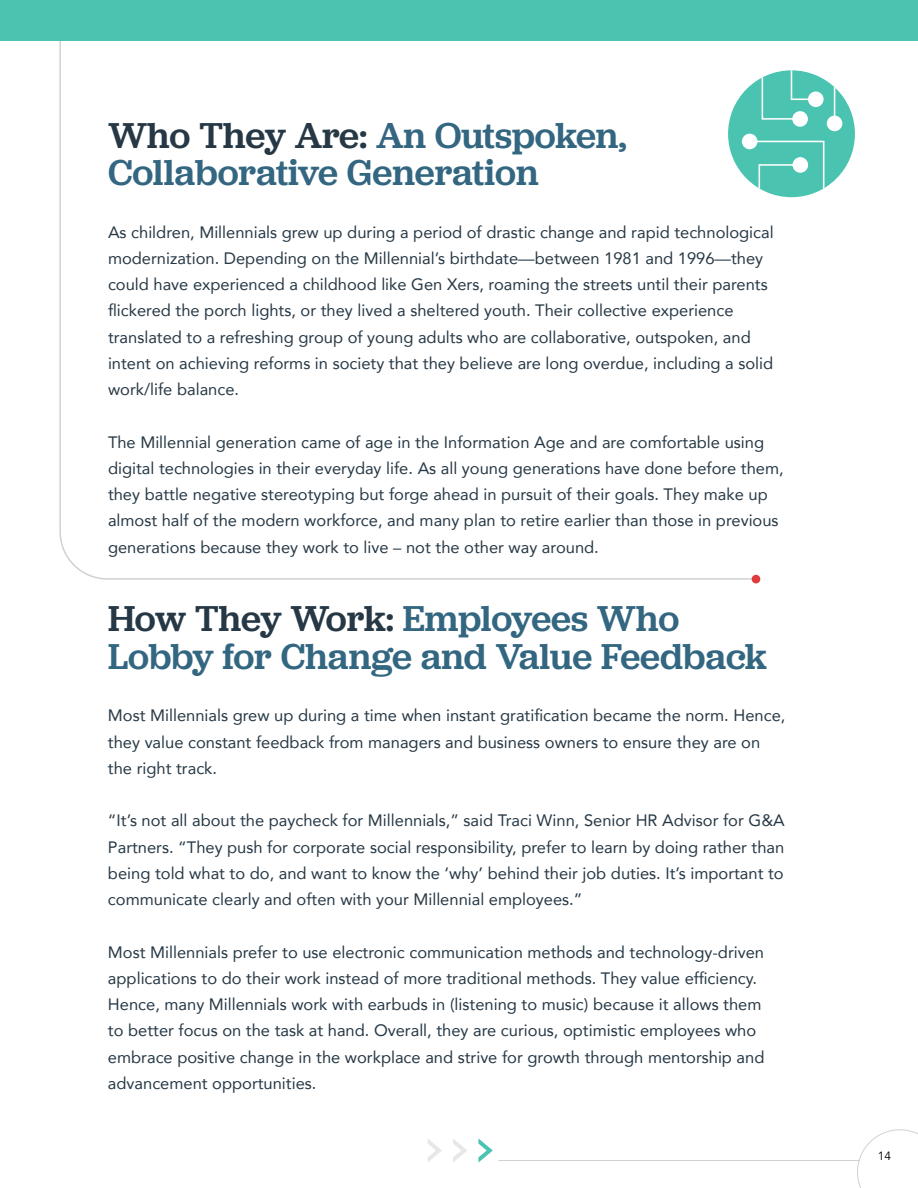
<style>
.page{position:relative;width:918px;height:1188px;background:#fff}
.page>*{position:absolute;margin:0;border:0;box-sizing:border-box;transform-origin:0 0}
.t1{font:500 37.5px/37.5px "Jubilat";letter-spacing:-.005em;color:#336680}
.t2{font:16.5px/26.2px "Avenir";color:#263845}
.t3{font:12px "Avenir";color:#000}
.s1{color:#263845}
</style>
<div class="page">
<svg style="left:453px;top:1139px;width:14px;height:23px"></svg>
<svg style="left:428px;top:1139px;width:14px;height:23px"></svg>
<svg style="left:478px;top:1129px;width:440px;height:59px"></svg>
<svg style="left:59px;top:40px;width:698px;height:540px"></svg>
<div style="left:0;top:0;width:918px;height:40px;background:#4ac4b0"></div>
<div style="left:752px;top:575px;width:8px;height:8px;background:#e03a3e;border-radius:50%"></div>
<div style="left:728px;top:70px;width:127px;height:127px;background:#4ac4b0;border-radius:50%"></div>
<svg style="left:748px;top:69px;width:88px;height:121px"></svg>
<div style="left:827px;top:116px;width:15px;height:15px;background:#fff;border-radius:50%"></div>
<div style="left:792px;top:111px;width:16px;height:16px;background:#fff;border-radius:50%"></div>
<div style="left:808px;top:91px;width:16px;height:16px;background:#fff;border-radius:50%"></div>
<div style="left:742px;top:134px;width:15px;height:15px;background:#fff;border-radius:50%"></div>
<div style="left:793px;top:157px;width:15px;height:16px;background:#fff;border-radius:50%"></div>
<h1 class="t1" style="left:108px;top:115px;width:520px"><span class="s1">Who They Are:</span> An Outspoken,<br>Collaborative Generation</h1>
<p class="t2" style="left:108px;top:218px;width:667px">As children, Millennials grew up during a period of drastic change and rapid technological modernization. Depending on the Millennial’s birthdate—between 1981 and 1996—they could have experienced a childhood like Gen Xers, roaming the streets until their parents flickered the porch lights, or they lived a sheltered youth. Their collective experience translated to a refreshing group of young adults who are collaborative, outspoken, and intent on achieving reforms in society that they believe are long overdue, including a solid work/life balance.</p>
<p class="t2" style="left:108px;top:428px;width:677px">The Millennial generation came of age in the Information Age and are comfortable using digital technologies in their everyday life. As all young generations have done before them, they battle negative stereotyping but forge ahead in pursuit of their goals. They make up almost half of the modern workforce, and many plan to retire earlier than those in previous generations because they work to live – not the other way around.</p>
<h1 class="t1" style="left:108px;top:599px;width:660px"><span class="s1">How They Work:</span> Employees Who<br>Lobby for Change and Value Feedback</h1>
<p class="t2" style="left:108px;top:702px;width:679px">Most Millennials grew up during a time when instant gratification became the norm. Hence, they value constant feedback from managers and business owners to ensure they are on the right track.</p>
<p class="t2" style="left:108px;top:807px;width:678px;text-align:justify">“It’s not all about the paycheck for Millennials,” said Traci Winn, Senior HR Advisor for G&amp;A Partners. “They push for corporate social responsibility, prefer to learn by doing rather than being told what to do, and want to know the ‘why’ behind their job duties. It’s important to communicate clearly and often with your Millennial employees.”</p>
<p class="t2" style="left:108px;top:938px;width:658px">Most Millennials prefer to use electronic communication methods and technology-driven applications to do their work instead of more traditional methods. They value efficiency.<br>Hence, many Millennials work with earbuds in (listening to music) because it allows them to better focus on the task at hand. Overall, they are curious, optimistic employees who embrace positive change in the workplace and strive for growth through mentorship and advancement opportunities.</p>
<p class="t3" style="left:878px;top:1148px;width:15px">14</p>
</div>
